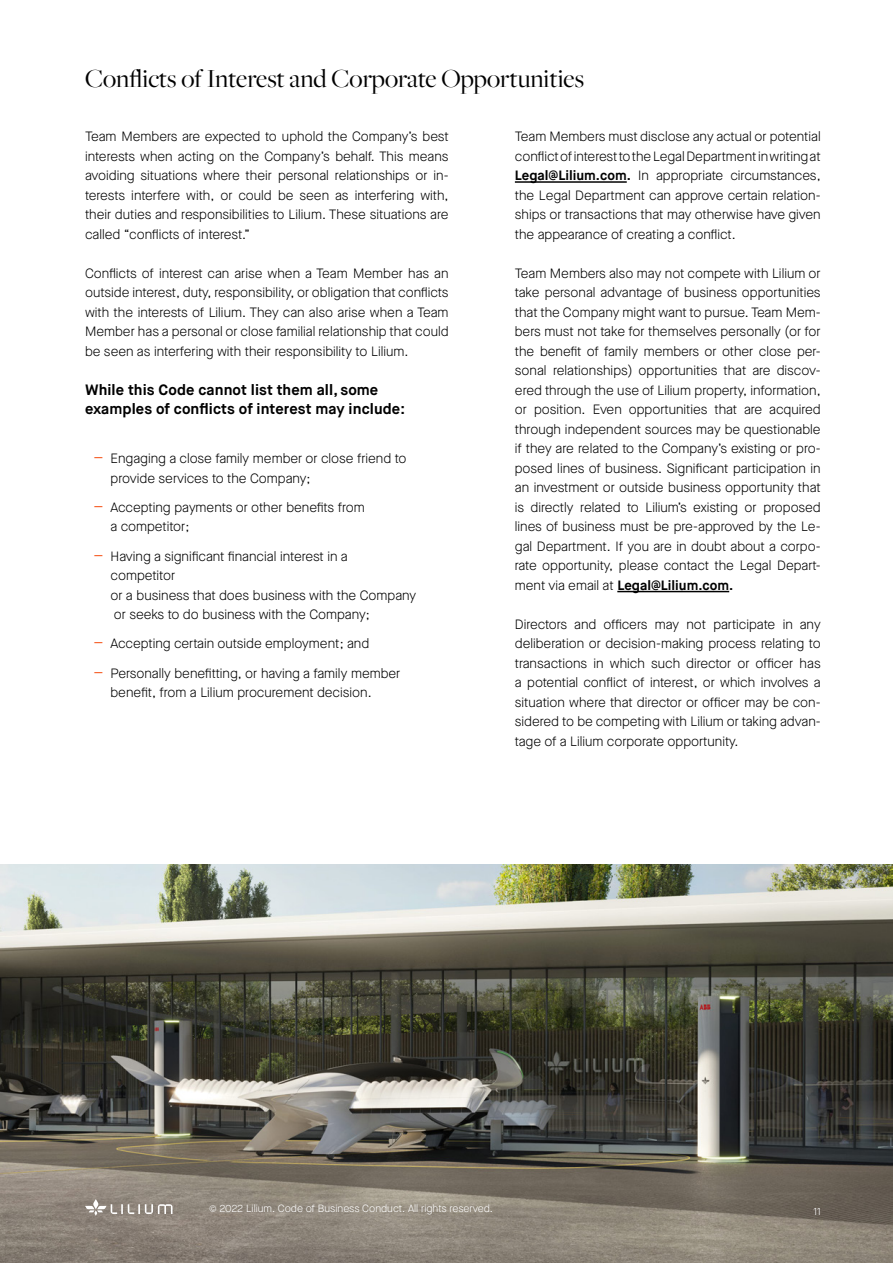
<style>
.page{position:relative;width:893px;height:1263px;background:#fff}
.page>*{position:absolute;margin:0;border:0;box-sizing:border-box;transform-origin:0 0}
.t1{font:27px "Freight Big Pro";color:#000}
.t2{font:700 15px/19.5px "Maison Neue";letter-spacing:.005em;color:#000}
.t3{font:300 13.5px/19.5px "Maison Neue";color:#000;text-align:justify}
.t4{font:300 10.5px "Maison Neue";color:#fff}
.s1{font-size:18px;color:#f55014}
.s2{font-weight:700}
</style>
<div class="page">
<img style="left:0;top:864px;width:893px;height:399px">
<svg style="left:85px;top:1199px;width:88px;height:17px"></svg>
<hr style="left:515px;top:181px;width:112px;height:2px;background:#000">
<hr style="left:617px;top:591px;width:112px;height:1px;background:#000">
<h1 class="t1" style="left:85px;top:61px;width:501px">Conflicts of Interest and Corporate Opportunities</h1>
<p class="t3" style="left:85px;top:127px;width:365px">Team Members are expected to uphold the Company’s best interests when acting on the Company’s behalf. This means avoiding situations where their personal relationships or in&shy;terests interfere with, or could be seen as interfering with, their duties and responsibilities to Lilium. These situations are called “conflicts of interest.”</p>
<p class="t3" style="left:85px;top:263px;width:365px">Conflicts of interest can arise when a Team Member has an outside interest, duty, responsibility, or obligation that conflicts with the interests of Lilium. They can also arise when a Team Member has a personal or close familial relationship that could be seen as interfering with their responsibility to Lilium.</p>
<p class="t2" style="left:85px;top:380px;width:321px">While this Code cannot list them all, some examples of conflicts of interest may include:</p>
<p class="t3" style="left:111px;top:449px;width:297px;text-indent:-17px"><span class="s1">–</span> Engaging a close family member or close friend to provide services to the Company;</p>
<p class="t3" style="left:111px;top:497px;width:256px;text-indent:-17px"><span class="s1">–</span> Accepting payments or other benefits from a competitor;</p>
<p class="t3" style="left:111px;top:546px;width:307px;text-align:left;text-indent:-17px"><span class="s1">–</span> Having a significant financial interest in a<br>competitor<br>or a business that does business with the Company or seeks to do business with the Company;</p>
<p class="t3" style="left:94px;top:634px;width:277px"><span class="s1">–</span> Accepting certain outside employment; and</p>
<p class="t3" style="left:111px;top:663px;width:291px;text-indent:-17px"><span class="s1">–</span> Personally benefitting, or having a family member benefit, from a Lilium procurement decision.</p>
<p class="t3" style="left:515px;top:127px;width:307px">Team Members must disclose any actual or potential conflict of interest to the Legal Department in writing at <span class="s2">Legal@Lilium.com.</span> In appropriate circumstances, the Legal Department can approve certain relation&shy;ships or transactions that may otherwise have given the appearance of creating a conflict.</p>
<p class="t3" style="left:515px;top:263px;width:307px">Team Members also may not compete with Lilium or take personal advantage of business opportunities that the Company might want to pursue. Team Mem&shy;bers must not take for themselves personally (or for the benefit of family members or other close per&shy;sonal relationships) opportunities that are discov&shy;ered through the use of Lilium property, information, or position. Even opportunities that are acquired through independent sources may be questionable if they are related to the Company’s existing or pro&shy;posed lines of business. Significant participation in an investment or outside business opportunity that is directly related to Lilium’s existing or proposed lines of business must be pre-approved by the Le&shy;gal Department. If you are in doubt about a corpo&shy;rate opportunity, please contact the Legal Depart&shy;ment via email at <span class="s2">Legal@Lilium.com.</span></p>
<p class="t3" style="left:515px;top:614px;width:307px">Directors and officers may not participate in any deliberation or decision-making process relating to transactions in which such director or officer has a potential conflict of interest, or which involves a situation where that director or officer may be con&shy;sidered to be competing with Lilium or taking advan&shy;tage of a Lilium corporate opportunity.</p>
<p class="t4" style="left:209px;top:1202px;width:285px">© 2022 Lilium. Code of Business Conduct. All rights reserved.</p>
<p class="t4" style="left:813px;top:1204px;width:9px">11</p>
</div>
